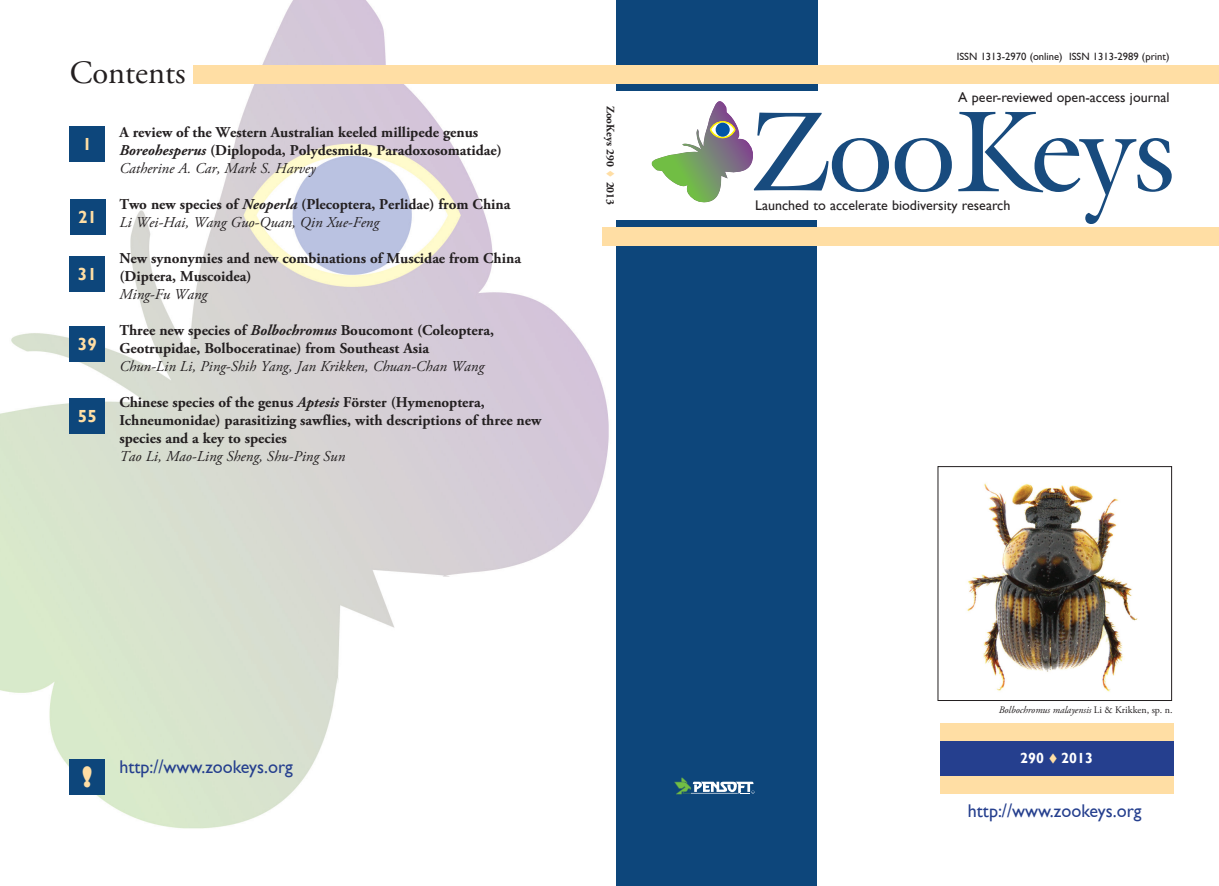
<style>
.page{position:relative;width:1219px;height:886px;background:#fff}
.page>*{position:absolute;margin:0;border:0;box-sizing:border-box;transform-origin:0 0}
.t1{font:32.5px "Adobe Garamond Pro";color:#231f20}
.t2{font:800 27.12px "Gill Sans";color:#ffdea4}
.t3{font:18.38px "Gill Sans";color:#253f8e}
.t4{font:700 17.5px "Gill Sans";color:#ffdea4}
.t5{font:700 15px/18px "Adobe Garamond Pro";color:#231f20}
.t6{font:italic 15px "Adobe Garamond Pro";color:#231f20}
.t7{font:700 14.62px "Gill Sans";color:#fff}
.t8{font:14px "Gill Sans";color:#231f20}
.t9{font:700 11.25px "Adobe Garamond Pro";color:#231f20}
.t10{font:10.62px "Gill Sans";color:#231f20}
.t11{font:italic 10px "Adobe Garamond Pro";color:#231f20}
.s1{font-style:italic}
.s2{font-weight:400;font-style:italic}
.s3{color:#ffdea4}
.s4{font-style:normal}
</style>
<div class="page">
<img style="left:0;top:0;width:632px;height:829px">
<div style="left:616px;top:221px;width:201px;height:665px;background:#0d467b"></div>
<div style="left:616px;top:0;width:201px;height:91px;background:#0d467b"></div>
<svg style="left:674px;top:777px;width:80px;height:17px"></svg>
<div style="left:602px;top:228px;width:617px;height:18px;background:#ffdea4"></div>
<div style="left:70px;top:759px;width:35px;height:35px;background:#0d467b"></div>
<svg style="left:652px;top:101px;width:300px;height:102px"></svg>
<svg style="left:958px;top:112px;width:213px;height:112px"></svg>
<img style="left:967px;top:483px;width:171px;height:209px">
<div style="left:937px;top:466px;width:234px;height:235px;border:1px solid #231f20"></div>
<div style="left:70px;top:126px;width:35px;height:36px;background:#0d467b"></div>
<div style="left:70px;top:199px;width:35px;height:35px;background:#0d467b"></div>
<div style="left:70px;top:326px;width:35px;height:36px;background:#0d467b"></div>
<div style="left:70px;top:257px;width:35px;height:35px;background:#0d467b"></div>
<div style="left:70px;top:398px;width:35px;height:35px;background:#0d467b"></div>
<div style="left:939px;top:740px;width:234px;height:36px;background:#253f8e"></div>
<div style="left:939px;top:723px;width:234px;height:17px;background:#ffdea4"></div>
<div style="left:939px;top:776px;width:234px;height:18px;background:#ffdea4"></div>
<div style="left:194px;top:65px;width:1025px;height:19px;background:#ffdea4"></div>
<h1 class="t1" style="left:70px;top:53px;width:117px">Contents</h1>
<p class="t4" style="left:83px;top:134px;width:11px">1</p>
<p class="t4" style="left:78px;top:207px;width:20px">21</p>
<p class="t4" style="left:78px;top:264px;width:20px">31</p>
<p class="t4" style="left:78px;top:334px;width:20px">39</p>
<p class="t4" style="left:78px;top:405px;width:20px">55</p>
<p class="t5" style="left:119px;top:123px;width:384px">A review of the Western Australian keeled millipede genus<br><span class="s1">Boreohesperus</span> (Diplopoda, Polydesmida, Paradoxosomatidae)<br><span class="s2">Catherine A. Car, Mark S. Harvey</span></p>
<p class="t5" style="left:119px;top:195px;width:392px">Two new species of <span class="s1">Neoperla</span> (Plecoptera, Perlidae) from China<br><span class="s2">Li Wei-Hai, Wang Guo-Quan, Qin Xue-Feng</span></p>
<p class="t5" style="left:119px;top:249px;width:403px">New synonymies and new combinations of Muscidae from China (Diptera, Muscoidea)</p>
<p class="t6" style="left:119px;top:285px;width:89px">Ming-Fu Wang</p>
<p class="t5" style="left:119px;top:321px;width:376px">Three new species of <span class="s1">Bolbochromus</span> Boucomont (Coleoptera,<br>Geotrupidae, Bolboceratinae) from Southeast Asia</p>
<p class="t6" style="left:119px;top:357px;width:366px">Chun-Lin Li, Ping-Shih Yang, Jan Krikken, Chuan-Chan Wang</p>
<p class="t5" style="left:119px;top:393px;width:423px">Chinese species of the genus <span class="s1">Aptesis</span> Förster (Hymenoptera,<br>Ichneumonidae) parasitizing sawflies, with descriptions of three new species and a key to species</p>
<p class="t6" style="left:119px;top:447px;width:227px">Tao Li, Mao-Ling Sheng, Shu-Ping Sun</p>
<p class="t9" style="left:617px;top:106px;width:101px;rotate:90deg">ZooKeys 290 <span class="s3">▼</span> 2013</p>
<h2 class="t2" style="left:82px;top:760px;width:12px">!</h2>
<p class="t3" style="left:119px;top:756px;width:175px">http://www.zookeys.org</p>
<p class="t10" style="left:956px;top:50px;width:214px">ISSN 1313-2970 (online) ISSN 1313-2989 (print)</p>
<p class="t8" style="left:958px;top:89px;width:213px">A peer-reviewed open-access journal</p>
<p class="t8" style="left:755px;top:197px;width:257px">Launched to accelerate biodiversity research</p>
<p class="t11" style="left:998px;top:703px;width:175px">Bolbochromus malayensis <span class="s4">Li &amp; Krikken, sp. n.</span></p>
<p class="t7" style="left:1020px;top:750px;width:74px">290 <span class="s3">▼</span> 2013</p>
<p class="t3" style="left:968px;top:799px;width:175px">http://www.zookeys.org</p>
</div>
